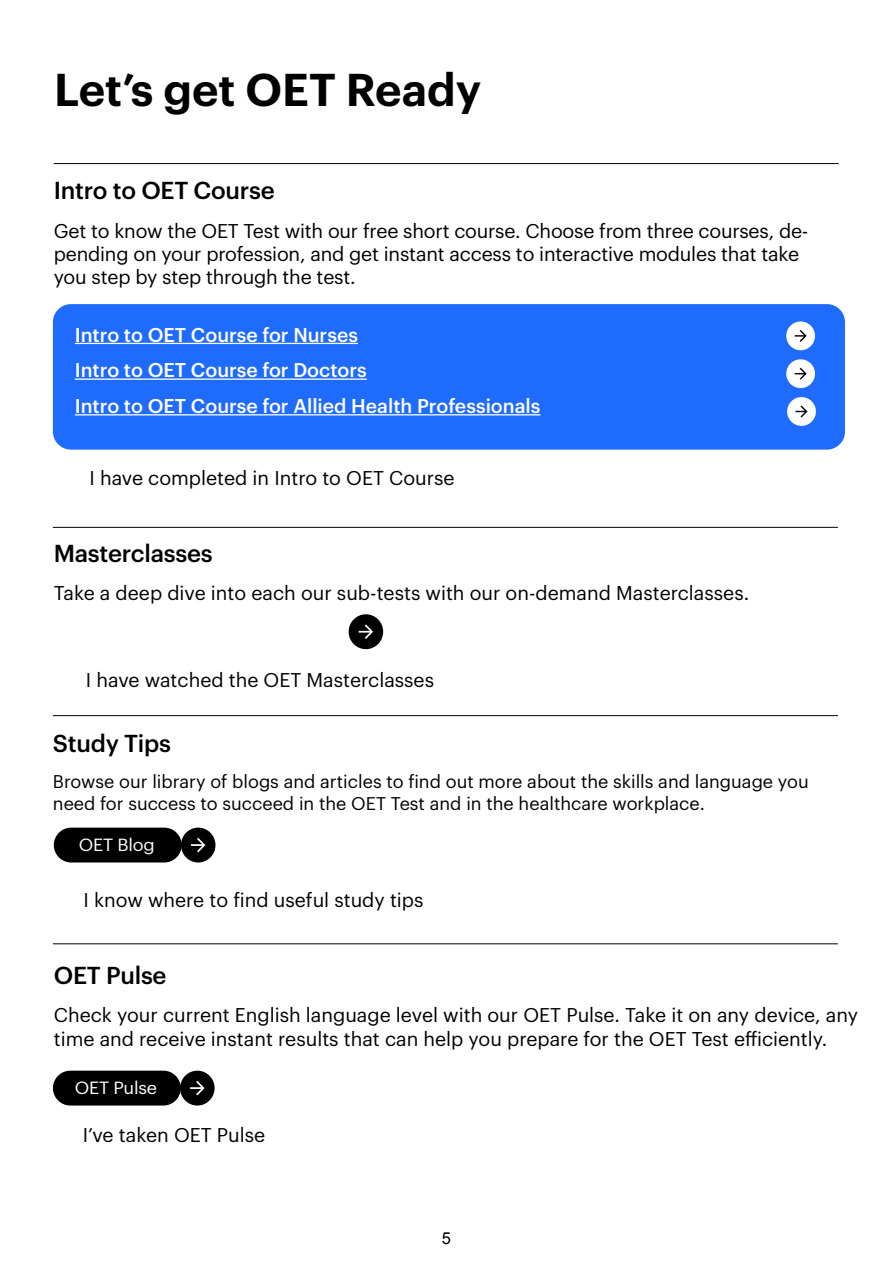
<style>
.page{position:relative;width:893px;height:1263px;background:#fff}
.page>*{position:absolute;margin:0;border:0;box-sizing:border-box;transform-origin:0 0}
.t1{font:600 45px "Graphik";color:#000}
.t2{font:500 24px "Graphik";letter-spacing:-.01em;color:#000}
.t3{font:19.5px/23.4px "Graphik";color:#000}
.t4{font:500 19.5px/35.7px "Graphik";color:#fff}
.t5{font:18px/21.6px "Graphik";color:#000}
.t6{font:17.25px "Graphik";letter-spacing:-.015em;color:#fff;scale:1.04 1}
.t7{font:16.5px "Arial";color:#000}
</style>
<div class="page">
<div style="left:53px;top:304px;width:792px;height:146px;background:#1f6bfd;border-radius:18px"></div>
<hr style="left:75px;top:343px;width:283px;height:1px;background:#fff">
<hr style="left:75px;top:378px;width:292px;height:2px;background:#fff">
<hr style="left:75px;top:414px;width:465px;height:1px;background:#fff">
<div style="left:786px;top:321px;width:29px;height:29px;background:#fff;border-radius:50%"></div>
<svg style="left:795px;top:330px;width:12px;height:12px"></svg>
<div style="left:786px;top:359px;width:29px;height:29px;background:#fff;border-radius:50%"></div>
<svg style="left:795px;top:368px;width:12px;height:12px"></svg>
<div style="left:787px;top:397px;width:29px;height:29px;background:#fff;border-radius:50%"></div>
<svg style="left:795px;top:405px;width:12px;height:12px"></svg>
<hr style="left:54px;top:163px;width:785px;height:1px;background:#000">
<hr style="left:53px;top:527px;width:785px;height:1px;background:#000">
<hr style="left:53px;top:715px;width:785px;height:1px;background:#000">
<hr style="left:53px;top:943px;width:785px;height:1px;background:#000">
<div style="left:54px;top:828px;width:128px;height:34px;background:#000;border-radius:17px"></div>
<div style="left:53px;top:1071px;width:128px;height:34px;background:#000;border-radius:17px"></div>
<div style="left:349px;top:614px;width:34px;height:35px;background:#000;border-radius:50%"></div>
<svg style="left:359px;top:624px;width:14px;height:15px"></svg>
<div style="left:181px;top:828px;width:34px;height:34px;background:#000;border-radius:50%"></div>
<svg style="left:191px;top:838px;width:14px;height:14px"></svg>
<div style="left:180px;top:1071px;width:35px;height:34px;background:#000;border-radius:50%"></div>
<svg style="left:190px;top:1081px;width:15px;height:14px"></svg>
<h1 class="t1" style="left:54px;top:55px;width:429px">Let’s get OET Ready</h1>
<p class="t2" style="left:54px;top:172px;width:222px">Intro to OET Course</p>
<p class="t3" style="left:54px;top:217px;width:756px">Get to know the OET Test with our free short course. Choose from three courses, de&shy;pending on your profession, and get instant access to interactive modules that take you step by step through the test.</p>
<p class="t4" style="left:75px;top:315px;width:467px">Intro to OET Course for Nurses<br>Intro to OET Course for Doctors<br>Intro to OET Course for Allied Health Professionals</p>
<p class="t3" style="left:89px;top:465px;width:367px">I have completed in Intro to OET Course</p>
<p class="t2" style="left:54px;top:535px;width:160px">Masterclasses</p>
<p class="t3" style="left:54px;top:580px;width:697px">Take a deep dive into each our sub-tests with our on-demand Masterclasses.</p>
<p class="t3" style="left:86px;top:667px;width:350px">I have watched the OET Masterclasses</p>
<p class="t2" style="left:53px;top:725px;width:119px">Study Tips</p>
<p class="t5" style="left:53px;top:769px;width:757px">Browse our library of blogs and articles to find out more about the skills and language you need for success to succeed in the OET Test and in the healthcare workplace.</p>
<p class="t6" style="left:79px;top:832px;width:74px">OET Blog</p>
<p class="t3" style="left:84px;top:887px;width:341px">I know where to find useful study tips</p>
<p class="t2" style="left:54px;top:957px;width:114px">OET Pulse</p>
<p class="t3" style="left:54px;top:1002px;width:806px">Check your current English language level with our OET Pulse. Take it on any device, any time and receive instant results that can help you prepare for the OET Test efficiently.</p>
<p class="t6" style="left:75px;top:1075px;width:81px">OET Pulse</p>
<p class="t3" style="left:83px;top:1122px;width:184px">I’ve taken OET Pulse</p>
<p class="t7" style="left:442px;top:1227px;width:11px">5</p>
</div>
